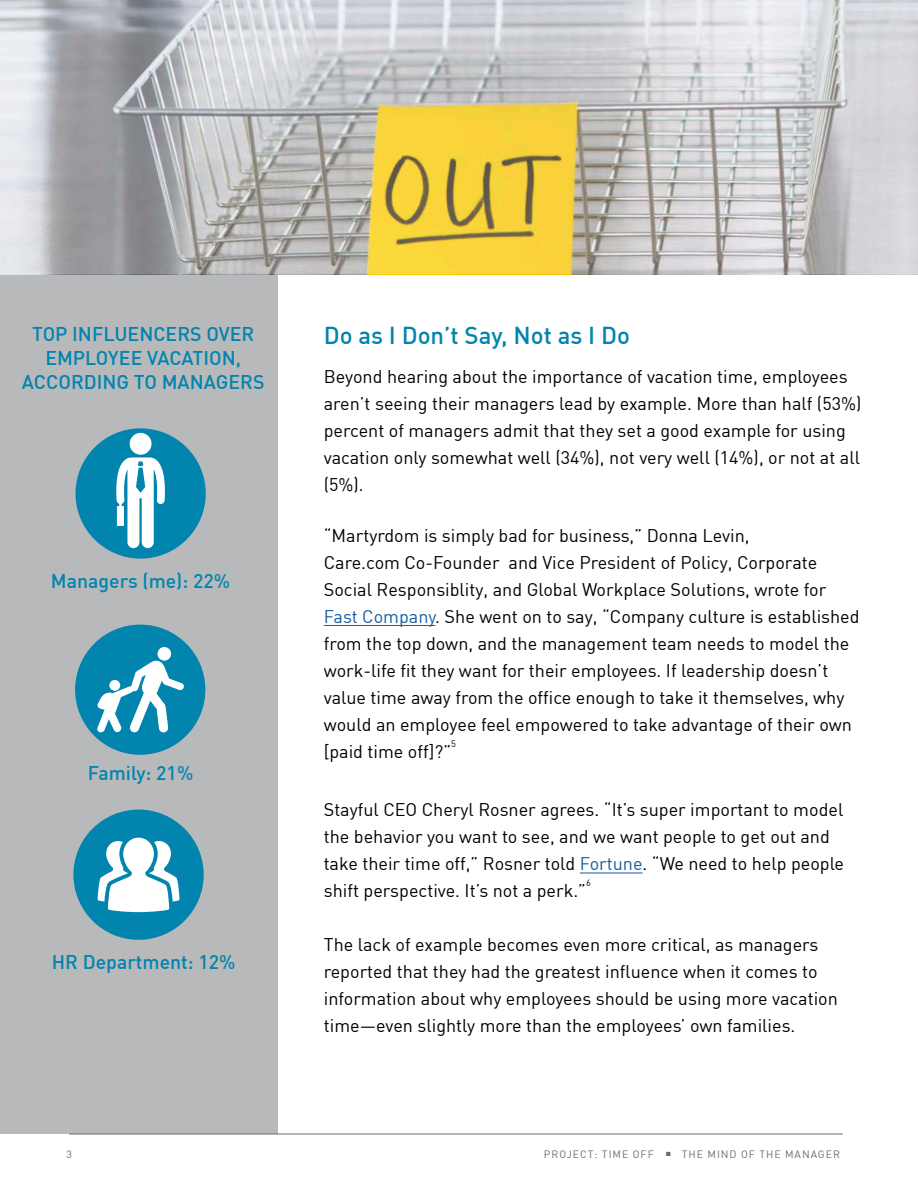
<style>
.page{position:relative;width:918px;height:1188px;background:#fff}
.page>*{position:absolute;margin:0;border:0;box-sizing:border-box;transform-origin:0 0}
.t1{font:500 24px "DIN Pro";color:#0184ae}
.t2{font:500 19.5px "DIN Pro";color:#0184ae}
.t3{font:18px/27px "DIN";color:#000}
.page{font:10.5px "DIN";letter-spacing:.09em;color:#6b6b6b}
.t4{font:9.15px "DIN";color:#000}
.s1{color:#175d9e}
</style>
<div class="page">
<div style="left:0;top:271px;width:277px;height:863px;background:#b8b9bb"></div>
<hr style="left:324px;top:625px;width:111px;height:1px;background:#175d9e">
<hr style="left:580px;top:873px;width:63px;height:1px;background:#175d9e">
<svg style="left:0;top:0;width:918px;height:274px;background:#c8c4b3"></svg>
<div style="left:75px;top:428px;width:131px;height:131px;background:#0184ae;border-radius:50%"></div>
<div style="left:73px;top:810px;width:131px;height:130px;background:#0184ae;border-radius:50%"></div>
<div style="left:75px;top:625px;width:130px;height:130px;background:#0184ae;border-radius:50%"></div>
<svg style="left:97px;top:647px;width:87px;height:86px"></svg>
<svg style="left:98px;top:838px;width:81px;height:74px"></svg>
<div style="left:130px;top:433px;width:22px;height:22px;background:#fff;border-radius:50%"></div>
<svg style="left:116px;top:457px;width:49px;height:91px"></svg>
<hr style="left:69px;top:1134px;width:774px;height:1px;background:#6b6b6b">
<p class="t2" style="left:32px;top:321px;width:224px">TOP INFLUENCERS OVER</p>
<p class="t2" style="left:45px;top:345px;width:197px">EMPLOYEE VACATION,</p>
<p class="t2" style="left:22px;top:369px;width:244px">ACCORDING TO MANAGERS</p>
<p class="t2" style="left:51px;top:568px;width:181px">Managers (me): 22%</p>
<p class="t2" style="left:88px;top:760px;width:107px">Family: 21%</p>
<p class="t2" style="left:52px;top:949px;width:185px">HR Department: 12%</p>
<p class="t1" style="left:324px;top:320px;width:308px">Do as I Don’t Say, Not as I Do</p>
<p class="t3" style="left:324px;top:363px;width:539px">Beyond hearing about the importance of vacation time, employees aren’t seeing their managers lead by example. More than half (53%) percent of managers admit that they set a good example for using vacation only somewhat well (34%), not very well (14%), or not at all (5%).</p>
<p class="t3" style="left:324px;top:522px;width:537px">“Martyrdom is simply bad for business,” Donna Levin,<br>Care.com Co-Founder and Vice President of Policy, Corporate Social Responsiblity, and Global Workplace Solutions, wrote for <span class="s1">Fast Company</span>. She went on to say, “Company culture is established from the top down, and the management team needs to model the work-life fit they want for their employees. If leadership doesn’t value time away from the office enough to take it themselves, why would an employee feel empowered to take advantage of their own [paid time off]?”</p>
<p class="t4" style="left:451px;top:738px;width:6px">5</p>
<p class="t3" style="left:324px;top:796px;width:522px">Stayful CEO Cheryl Rosner agrees. “It’s super important to model the behavior you want to see, and we want people to get out and take their time off,” Rosner told <span class="s1">Fortune</span>. “We need to help people shift perspective. It’s not a perk.”</p>
<p class="t4" style="left:586px;top:877px;width:6px">6</p>
<p class="t3" style="left:324px;top:931px;width:516px">The lack of example becomes even more critical, as managers reported that they had the greatest influence when it comes to information about why employees should be using more vacation time—even slightly more than the employees’ own families.</p>
<p class="page" style="left:67px;top:1148px;width:7px">3</p>
<p class="page" style="left:544px;top:1148px;width:297px">PROJECT: TIME OFF ■ THE MIND OF THE MANAGER</p>
</div>
